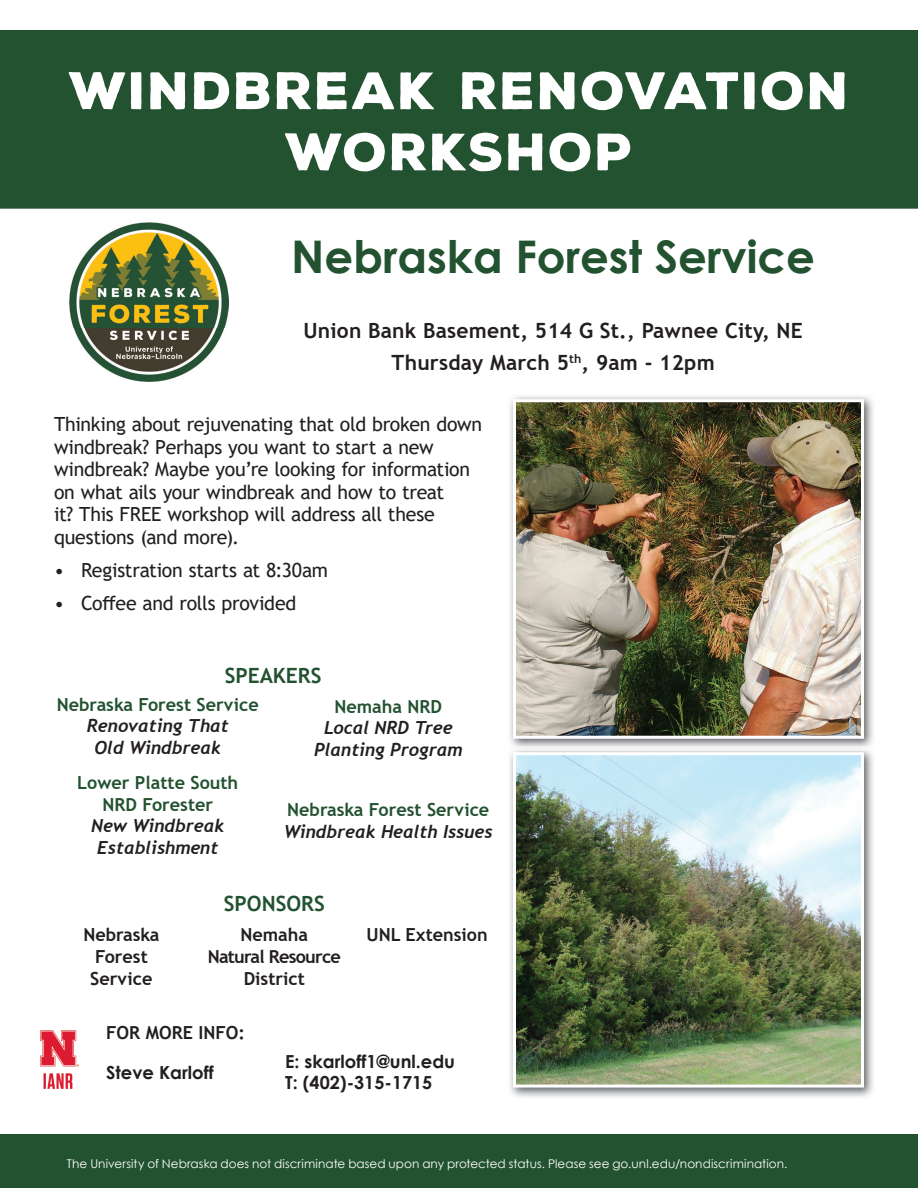
<style>
.page{position:relative;width:918px;height:1188px;background:#fff}
.page>*{position:absolute;margin:0;border:0;box-sizing:border-box;transform-origin:0 0}
.t1{font:900 51px/61.2px "Nexa Rust Sans";letter-spacing:.03em;color:#fff;text-align:center}
.t2{font:700 45px "Century Gothic";color:#235231}
.t3{font:700 21px/32px "Trebuchet MS";letter-spacing:.01em;color:#231f20;text-align:center}
.t4{font:700 21px "Trebuchet MS";color:#235231}
.t5{font:19.5px/22.5px "Trebuchet MS";letter-spacing:-.015em;color:#231f20}
.t6{font:italic 700 18px/21.6px "Trebuchet";color:#231f20;text-align:center}
.t7{font:700 18px/21.6px "Trebuchet MS";color:#235231;text-align:center}
.t8{font:700 18px/21.6px "Century Gothic";color:#231f20}
.t9{font:700 18px/21.6px "Trebuchet MS";color:#231f20;text-align:center}
.t10{font:700 18px/21.6px "Trebuchet MS";letter-spacing:-.04em;color:#231f20;text-align:center}
.t11{font:12px "Century Gothic";letter-spacing:.005em;color:#fff}
</style>
<div class="page">
<img style="left:510px;top:396px;width:363px;height:351px">
<img style="left:517px;top:403px;width:343px;height:332px">
<div style="left:513px;top:399px;width:351px;height:340px;border:3px solid #fff"></div>
<div style="left:0;top:30px;width:918px;height:179px;background:#235231"></div>
<img style="left:70px;top:223px;width:159px;height:159px">
<img style="left:41px;top:1031px;width:38px;height:57px">
<div style="left:0;top:1134px;width:918px;height:54px;background:#235231"></div>
<img style="left:510px;top:750px;width:363px;height:347px">
<img style="left:517px;top:756px;width:343px;height:328px">
<div style="left:513px;top:752px;width:351px;height:336px;border:3px solid #fff"></div>
<h1 class="t1" style="left:69px;top:61px;width:782px">WINDBREAK RENOVATION<br>WORKSHOP</h1>
<h2 class="t2" style="left:291px;top:222px;width:525px">Nebraska Forest Service</h2>
<p class="t3" style="left:303px;top:315px;width:501px">Union Bank Basement, 514 G St., Pawnee City, NE<br>Thursday March 5<sup>th</sup>, 9am - 12pm</p>
<p class="t5" style="left:54px;top:413px;width:430px">Thinking about rejuvenating that old broken down windbreak? Perhaps you want to start a new windbreak? Maybe you’re looking for information on what ails your windbreak and how to treat<br>it? This FREE workshop will address all these questions (and more).</p>
<p class="t5" style="left:54px;top:559px;width:276px">• Registration starts at 8:30am</p>
<p class="t5" style="left:54px;top:592px;width:244px">• Coffee and rolls provided</p>
<p class="t4" style="left:225px;top:663px;width:98px">SPEAKERS</p>
<p class="t7" style="left:57px;top:693px;width:204px">Nebraska Forest Service</p>
<p class="t6" style="left:87px;top:715px;width:144px">Renovating That<br>Old Windbreak</p>
<p class="t7" style="left:77px;top:772px;width:163px">Lower Platte South<br>NRD Forester</p>
<p class="t6" style="left:91px;top:815px;width:134px">New Windbreak<br>Establishment</p>
<p class="t7" style="left:335px;top:696px;width:109px">Nemaha NRD</p>
<p class="t6" style="left:314px;top:717px;width:150px">Local NRD Tree<br>Planting Program</p>
<p class="t7" style="left:287px;top:799px;width:204px">Nebraska Forest Service</p>
<p class="t6" style="left:284px;top:821px;width:210px">Windbreak Health Issues</p>
<p class="t4" style="left:224px;top:890px;width:102px">SPONSORS</p>
<p class="t9" style="left:83px;top:924px;width:78px">Nebraska<br>Forest<br>Service</p>
<p class="t10" style="left:208px;top:924px;width:135px">Nemaha<br>Natural Resource<br>District</p>
<p class="t9" style="left:367px;top:924px;width:123px">UNL Extension</p>
<p class="t9" style="left:106px;top:1022px;width:141px">FOR MORE INFO:</p>
<p class="t8" style="left:106px;top:1060px;width:109px">Steve Karloff</p>
<p class="t8" style="left:285px;top:1050px;width:171px">E: skarloff1@unl.edu<br>T: (402)-315-1715</p>
<p class="t11" style="left:67px;top:1156px;width:722px">The University of Nebraska does not discriminate based upon any protected status. Please see go.unl.edu/nondiscrimination.</p>
</div>
